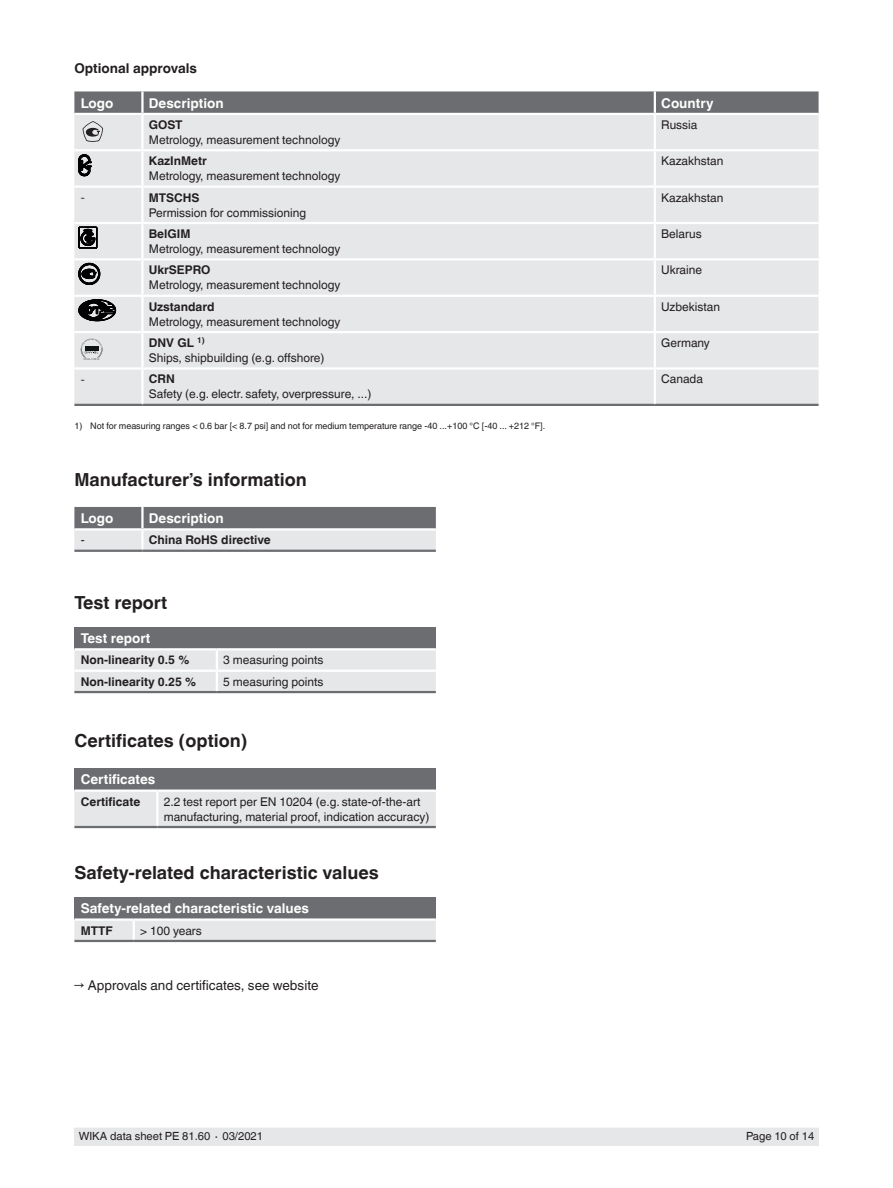
<style>
.page{position:relative;width:893px;height:1188px;background:#fff}
.page>*{position:absolute;margin:0;border:0;box-sizing:border-box;transform-origin:0 0}
.t1{font:700 18px "Helvetica World";color:#231f20}
.t2{font:700 13.5px "Helvetica World";color:#fff}
.t3{font:13.5px "Helvetica World";color:#231f20}
.t4{font:700 13.5px "Helvetica World";color:#231f20}
.t5{font:12px/15px "Helvetica World";color:#231f20}
.t6{font:700 12px "Helvetica World";color:#231f20}
.t7{font:12px "Times New Roman";color:#231f20}
.t8{font:11.25px "Helvetica World";color:#231f20}
.t9{font:9px "Helvetica World";color:#231f20}
.s1{font-weight:700}
</style>
<div class="page">
<div style="left:74px;top:1128px;width:745px;height:17px;background:#e6e7e9"></div>
<svg style="left:74px;top:91px;width:745px;height:22px;background:#717174"></svg>
<div style="left:74px;top:115px;width:745px;height:289px;background:#e6e7e9"></div>
<hr style="left:74px;top:404px;width:68px;height:2px;background:#6c6d70">
<hr style="left:142px;top:404px;width:513px;height:2px;background:#6c6d70">
<hr style="left:655px;top:404px;width:164px;height:2px;background:#6c6d70">
<hr style="left:141px;top:115px;width:3px;height:34px;background:#fff">
<hr style="left:654px;top:115px;width:2px;height:34px;background:#fff">
<hr style="left:74px;top:149px;width:68px;height:2px;background:#fff">
<hr style="left:142px;top:149px;width:513px;height:2px;background:#fff">
<hr style="left:141px;top:151px;width:3px;height:35px;background:#fff">
<hr style="left:655px;top:149px;width:164px;height:2px;background:#fff">
<hr style="left:654px;top:151px;width:2px;height:35px;background:#fff">
<hr style="left:74px;top:186px;width:68px;height:2px;background:#fff">
<hr style="left:142px;top:186px;width:513px;height:2px;background:#fff">
<hr style="left:141px;top:188px;width:3px;height:34px;background:#fff">
<hr style="left:655px;top:186px;width:164px;height:2px;background:#fff">
<hr style="left:654px;top:188px;width:2px;height:34px;background:#fff">
<hr style="left:74px;top:222px;width:68px;height:2px;background:#fff">
<hr style="left:142px;top:222px;width:513px;height:2px;background:#fff">
<hr style="left:141px;top:224px;width:3px;height:34px;background:#fff">
<hr style="left:655px;top:222px;width:164px;height:2px;background:#fff">
<hr style="left:654px;top:224px;width:2px;height:34px;background:#fff">
<hr style="left:74px;top:258px;width:68px;height:3px;background:#fff">
<hr style="left:142px;top:258px;width:513px;height:3px;background:#fff">
<hr style="left:141px;top:261px;width:3px;height:34px;background:#fff">
<hr style="left:655px;top:258px;width:164px;height:3px;background:#fff">
<hr style="left:654px;top:261px;width:2px;height:34px;background:#fff">
<hr style="left:74px;top:295px;width:68px;height:2px;background:#fff">
<hr style="left:142px;top:295px;width:513px;height:2px;background:#fff">
<hr style="left:141px;top:297px;width:3px;height:34px;background:#fff">
<hr style="left:655px;top:295px;width:164px;height:2px;background:#fff">
<hr style="left:654px;top:297px;width:2px;height:34px;background:#fff">
<hr style="left:74px;top:331px;width:68px;height:2px;background:#fff">
<hr style="left:142px;top:331px;width:513px;height:2px;background:#fff">
<hr style="left:141px;top:333px;width:3px;height:34px;background:#fff">
<hr style="left:655px;top:331px;width:164px;height:2px;background:#fff">
<hr style="left:654px;top:333px;width:2px;height:34px;background:#fff">
<hr style="left:74px;top:367px;width:68px;height:3px;background:#fff">
<hr style="left:142px;top:367px;width:513px;height:3px;background:#fff">
<hr style="left:141px;top:370px;width:3px;height:34px;background:#fff">
<hr style="left:655px;top:367px;width:164px;height:3px;background:#fff">
<hr style="left:654px;top:370px;width:2px;height:34px;background:#fff">
<hr style="left:141px;top:91px;width:3px;height:22px;background:#fff">
<hr style="left:654px;top:91px;width:2px;height:22px;background:#fff">
<svg style="left:81px;top:339px;width:21px;height:21px"></svg>
<svg style="left:74px;top:507px;width:362px;height:43px;background:#a4a5a8"></svg>
<hr style="left:142px;top:528px;width:294px;height:3px;background:#fff">
<hr style="left:74px;top:528px;width:68px;height:3px;background:#fff">
<hr style="left:141px;top:531px;width:3px;height:19px;background:#fff">
<hr style="left:74px;top:550px;width:68px;height:2px;background:#6c6d70">
<hr style="left:142px;top:550px;width:294px;height:2px;background:#6c6d70">
<hr style="left:141px;top:507px;width:3px;height:21px;background:#fff">
<div style="left:74px;top:627px;width:362px;height:22px;background:#6c6d70"></div>
<hr style="left:74px;top:691px;width:143px;height:2px;background:#6c6d70">
<hr style="left:217px;top:691px;width:219px;height:2px;background:#6c6d70">
<hr style="left:74px;top:648px;width:143px;height:2px;background:#fff">
<hr style="left:217px;top:648px;width:219px;height:2px;background:#fff">
<svg style="left:74px;top:649px;width:362px;height:43px;background:#e5e6e8"></svg>
<div style="left:74px;top:768px;width:362px;height:23px;background:#6c6d70"></div>
<div style="left:74px;top:792px;width:362px;height:34px;background:#e6e7e9"></div>
<hr style="left:74px;top:790px;width:83px;height:2px;background:#fff">
<hr style="left:157px;top:790px;width:279px;height:2px;background:#fff">
<hr style="left:156px;top:792px;width:2px;height:34px;background:#fff">
<hr style="left:74px;top:826px;width:83px;height:2px;background:#6c6d70">
<hr style="left:157px;top:826px;width:279px;height:2px;background:#6c6d70">
<div style="left:74px;top:897px;width:362px;height:23px;background:#6c6d70"></div>
<div style="left:74px;top:921px;width:362px;height:19px;background:#e6e7e9"></div>
<hr style="left:74px;top:918px;width:60px;height:3px;background:#fff">
<hr style="left:134px;top:918px;width:302px;height:3px;background:#fff">
<hr style="left:74px;top:940px;width:60px;height:2px;background:#6c6d70">
<hr style="left:134px;top:940px;width:302px;height:2px;background:#6c6d70">
<svg style="left:83px;top:121px;width:20px;height:21px"></svg>
<svg style="left:79px;top:155px;width:12px;height:21px"></svg>
<svg style="left:79px;top:227px;width:18px;height:22px"></svg>
<svg style="left:79px;top:263px;width:21px;height:22px"></svg>
<svg style="left:79px;top:300px;width:37px;height:21px"></svg>
<p class="t4" style="left:74px;top:61px;width:124px">Optional approvals</p>
<p class="t2" style="left:81px;top:95px;width:34px">Logo</p>
<p class="t2" style="left:149px;top:95px;width:76px">Description</p>
<p class="t2" style="left:661px;top:95px;width:54px">Country</p>
<p class="t6" style="left:149px;top:118px;width:35px">GOST</p>
<p class="t5" style="left:149px;top:132px;width:193px">Metrology, measurement technology</p>
<p class="t5" style="left:661px;top:117px;width:38px">Russia</p>
<p class="t6" style="left:149px;top:154px;width:60px">KazInMetr</p>
<p class="t5" style="left:149px;top:169px;width:193px">Metrology, measurement technology</p>
<p class="t5" style="left:661px;top:154px;width:64px">Kazakhstan</p>
<p class="t7" style="left:81px;top:189px;width:5px">-</p>
<p class="t6" style="left:149px;top:190px;width:52px">MTSCHS</p>
<p class="t5" style="left:149px;top:205px;width:159px">Permission for commissioning</p>
<p class="t5" style="left:661px;top:190px;width:64px">Kazakhstan</p>
<p class="t6" style="left:149px;top:227px;width:43px">BelGIM</p>
<p class="t5" style="left:149px;top:241px;width:193px">Metrology, measurement technology</p>
<p class="t5" style="left:661px;top:226px;width:42px">Belarus</p>
<p class="t6" style="left:149px;top:263px;width:63px">UkrSEPRO</p>
<p class="t5" style="left:149px;top:278px;width:193px">Metrology, measurement technology</p>
<p class="t5" style="left:661px;top:263px;width:42px">Ukraine</p>
<p class="t6" style="left:149px;top:300px;width:67px">Uzstandard</p>
<p class="t5" style="left:149px;top:314px;width:193px">Metrology, measurement technology</p>
<p class="t5" style="left:661px;top:299px;width:60px">Uzbekistan</p>
<p class="t5" style="left:149px;top:335px;width:177px"><span class="s1">DNV GL</span> <sup>1)<br></sup>Ships, shipbuilding (e.g. offshore)</p>
<p class="t5" style="left:661px;top:335px;width:50px">Germany</p>
<p class="t7" style="left:81px;top:371px;width:5px">-</p>
<p class="t6" style="left:149px;top:372px;width:27px">CRN</p>
<p class="t5" style="left:149px;top:387px;width:224px">Safety (e.g. electr. safety, overpressure, ...)</p>
<p class="t9" style="left:74px;top:421px;width:472px">1) Not for measuring ranges &lt; 0.6 bar [&lt; 8.7 psi] and not for medium temperature range -40 ...+100 °C [-40 ... +212 °F].</p>
<h1 class="t1" style="left:74px;top:469px;width:234px">Manufacturer’s information</h1>
<p class="t2" style="left:81px;top:510px;width:34px">Logo</p>
<p class="t2" style="left:149px;top:510px;width:76px">Description</p>
<p class="t5" style="left:81px;top:533px;width:5px">-</p>
<p class="t6" style="left:149px;top:533px;width:124px">China RoHS directive</p>
<h1 class="t1" style="left:74px;top:592px;width:94px">Test report</h1>
<p class="t2" style="left:81px;top:630px;width:71px">Test report</p>
<p class="t6" style="left:81px;top:653px;width:110px">Non-linearity 0.5 %</p>
<p class="t5" style="left:223px;top:653px;width:102px">3 measuring points</p>
<p class="t6" style="left:81px;top:675px;width:117px">Non-linearity 0.25 %</p>
<p class="t5" style="left:223px;top:674px;width:102px">5 measuring points</p>
<h1 class="t1" style="left:74px;top:730px;width:175px">Certificates (option)</h1>
<p class="t2" style="left:81px;top:772px;width:76px">Certificates</p>
<p class="t6" style="left:81px;top:794px;width:61px">Certificate</p>
<p class="t5" style="left:164px;top:794px;width:267px">2.2 test report per EN 10204 (e.g. state-of-the-art manufacturing, material proof, indication accuracy)</p>
<h1 class="t1" style="left:74px;top:862px;width:306px">Safety-related characteristic values</h1>
<p class="t2" style="left:81px;top:901px;width:230px">Safety-related characteristic values</p>
<p class="t6" style="left:81px;top:923px;width:34px">MTTF</p>
<p class="t5" style="left:140px;top:923px;width:63px">&gt; 100 years</p>
<p class="t3" style="left:74px;top:978px;width:246px">→ Approvals and certificates, see website</p>
<p class="t5" style="left:661px;top:372px;width:43px">Canada</p>
<p class="t8" style="left:79px;top:1130px;width:186px">WIKA data sheet PE 81.60 ∙ 03/2021</p>
<p class="t8" style="left:746px;top:1130px;width:70px">Page 10 of 14</p>
</div>
